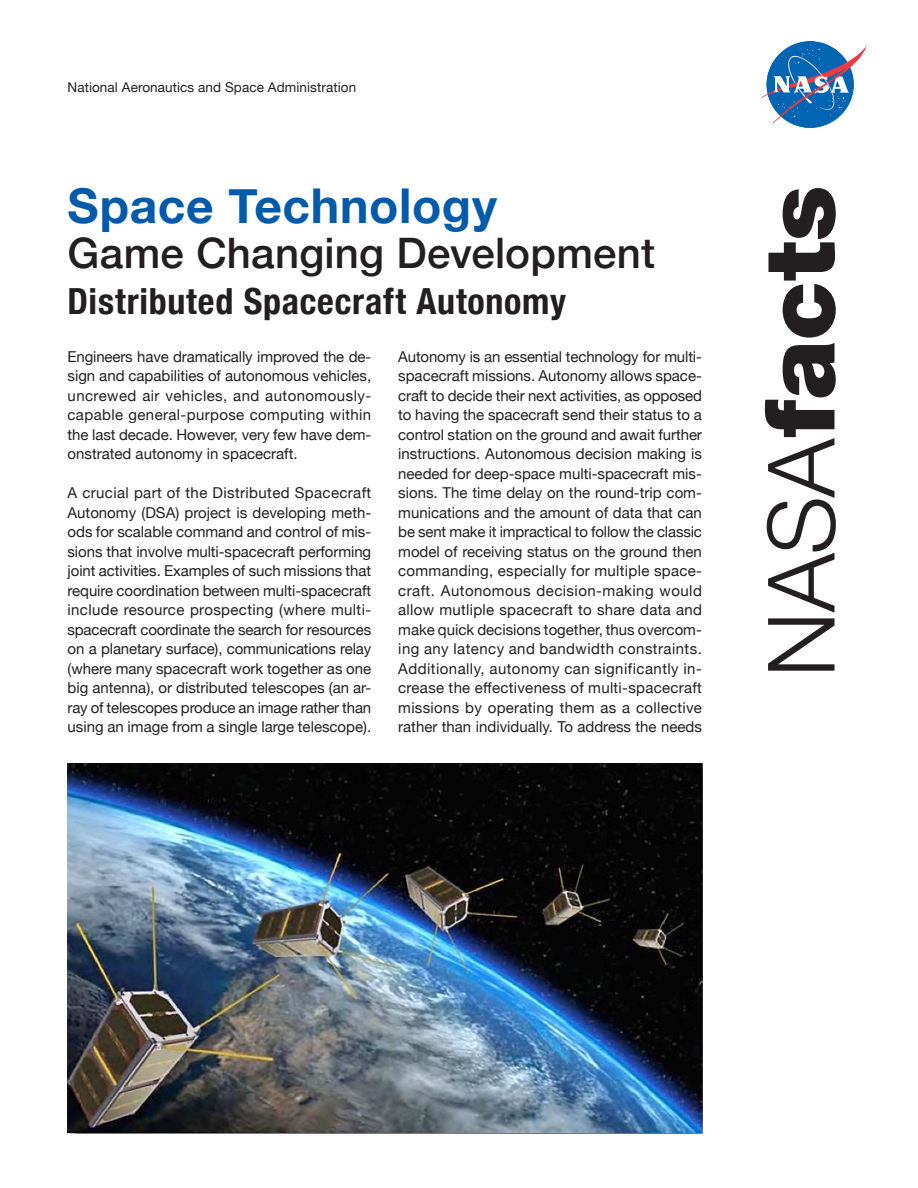
<style>
.page{position:relative;width:918px;height:1188px;background:#fff}
.page>*{position:absolute;margin:0;border:0;box-sizing:border-box;transform-origin:0 0}
.NASAfacts{font:900 97.5px "Helvetica Neue LT Std";color:#231f20}
.t1{font:700 48px "Helvetica Neue";letter-spacing:.015em;color:#015aaa}
.t2{font:500 42px "Helvetica Neue";letter-spacing:.005em;color:#231f20}
.t3{font:700 condensed 36px "Helvetica Neue";letter-spacing:.02em;color:#231f20}
.body_text{font:15px/19.5px "Helvetica Neue";color:#231f20;text-align:justify}
.NASA_identifier{font:13.5px "Helvetica Neue";letter-spacing:.005em;color:#231f20}
.s1{font-weight:300;font-size:93px}
</style>
<div class="page">
<img style="left:761px;top:41px;width:105px;height:86px">
<img style="left:68px;top:764px;width:634px;height:370px">
<p class="NASA_identifier" style="left:68px;top:78px;width:290px">National Aeronautics and Space Administration</p>
<h1 class="t1" style="left:68px;top:169px;width:431px">Space Technology</h1>
<h1 class="t2" style="left:68px;top:220px;width:589px">Game Changing Development</h1>
<h1 class="t3" style="left:68px;top:271px;width:500px">Distributed Spacecraft Autonomy</h1>
<p class="body_text" style="left:68px;top:347px;width:305px">Engineers have dramatically improved the de&shy;sign and capabilities of autonomous vehicles, uncrewed air vehicles, and autonomously&shy;capable general-purpose computing within the last decade. However, very few have dem&shy;onstrated autonomy in spacecraft.</p>
<p class="body_text" style="left:68px;top:484px;width:305px">A crucial part of the Distributed Spacecraft Autonomy (DSA) project is developing meth&shy;ods for scalable command and control of mis&shy;sions that involve multi-spacecraft performing joint activities. Examples of such missions that require coordination between multi-spacecraft include resource prospecting (where multi&shy;spacecraft coordinate the search for resources on a planetary surface), communications relay (where many spacecraft work together as one big antenna), or distributed telescopes (an ar&shy;ray of telescopes produce an image rather than using an image from a single large telescope).</p>
<p class="body_text" style="left:398px;top:347px;width:305px">Autonomy is an essential technology for multi&shy;spacecraft missions. Autonomy allows space&shy;craft to decide their next activities, as opposed to having the spacecraft send their status to a control station on the ground and await further instructions. Autonomous decision making is needed for deep-space multi-spacecraft mis&shy;sions. The time delay on the round-trip com&shy;munications and the amount of data that can be sent make it impractical to follow the classic model of receiving status on the ground then commanding, especially for multiple space&shy;craft. Autonomous decision-making would allow mutliple spacecraft to share data and make quick decisions together, thus overcom&shy;ing any latency and bandwidth constraints.<br>Additionally, autonomy can significantly in&shy;crease the effectiveness of multi-spacecraft missions by operating them as a collective rather than individually. To address the needs</p>
<h1 class="NASAfacts" style="left:742px;top:677px;width:493px;rotate:-90deg"><span class="s1">NASA</span>facts</h1>
</div>
